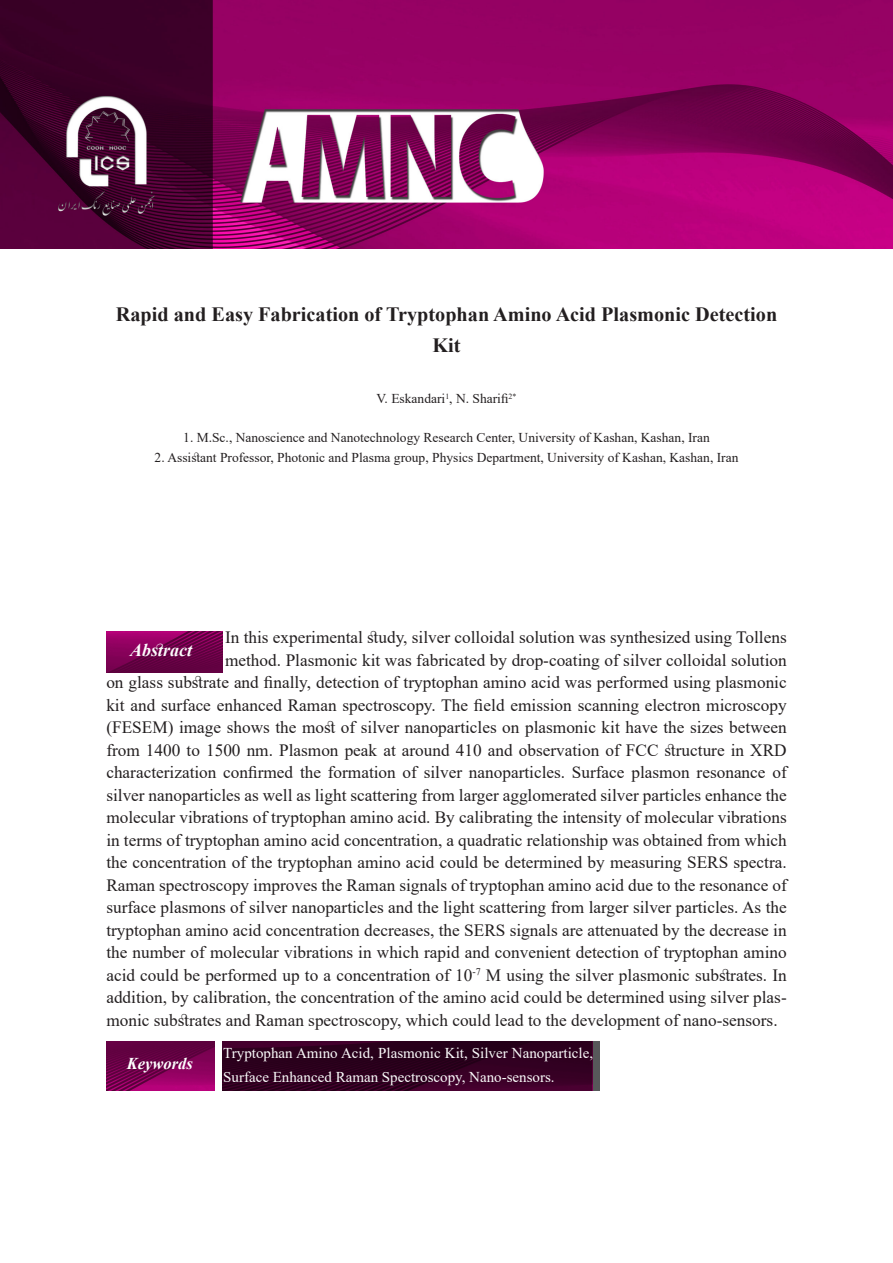
<style>
.page{position:relative;width:893px;height:1263px;background:#fff}
.page>*{position:absolute;margin:0;border:0;box-sizing:border-box;transform-origin:0 0}
.English{font:700 20.25px/31.5px "Times New Roman";color:#231f20;text-align:center}
.t1{font:italic 700 18px "Times New Roman";color:#fcfcfc}
.English-2{font:17.25px/22.5px "Times New Roman";color:#231f20;text-align:right}
.t2{font:italic 700 16.5px "Times New Roman";color:#fff}
.English-3{font:15px/24px "Times New Roman";color:#fafafa}
.English-4{font:13.5px "Times New Roman";color:#231f20}
.English-5{font:7.8px "Times New Roman";color:#231f20}
</style>
<div class="page">
<img style="left:0;top:0;width:893px;height:249px">
<img style="left:106px;top:631px;width:116px;height:42px">
<img style="left:106px;top:1042px;width:108px;height:49px">
<svg style="left:222px;top:1042px;width:378px;height:49px;fill:#2d001e"></svg>
<p class="English" style="left:116px;top:298px;width:663px">Rapid and Easy Fabrication of Tryptophan Amino Acid Plasmonic Detection<br>Kit</p>
<p class="English-4" style="left:377px;top:389px;width:133px">.V Eskandari N, . Sharifi</p>
<p class="English-5" style="left:509px;top:391px;width:9px">*2</p>
<p class="English-4" style="left:183px;top:428px;width:528px">1. M.Sc., Nanoscience and Nanotechnology Research Center, University of Kashan, Kashan, Iran</p>
<p class="English-4" style="left:155px;top:448px;width:585px">2. Assistant Professor, Photonic and Plasma group, Physics Department, University of Kashan, Kashan, Iran</p>
<p class="English-5" style="left:445px;top:391px;width:5px">1</p>
<p class="English-2" style="left:106px;top:626px;width:682px">In this experimental study, silver colloidal solution was synthesized using Tollens<br>method. Plasmonic kit was fabricated by drop-coating of silver colloidal solution<br>on glass substrate and finally, detection of tryptophan amino acid was performed using plasmonic kit and surface enhanced Raman spectroscopy. The field emission scanning electron microscopy (FESEM) image shows the most of silver nanoparticles on plasmonic kit have the sizes between from 1400 to 1500 nm. Plasmon peak at around 410 and observation of FCC structure in XRD characterization confirmed the formation of silver nanoparticles. Surface plasmon resonance of silver nanoparticles as well as light scattering from larger agglomerated silver particles enhance the molecular vibrations of tryptophan amino acid. By calibrating the intensity of molecular vibrations in terms of tryptophan amino acid concentration a, quadratic relationship was obtained from which the concentration of the tryptophan amino acid could be determined by measuring SERS spectra.<br>Raman spectroscopy improves the Raman signals of tryptophan amino acid due to the resonance of surface plasmons of silver nanoparticles and the light scattering from larger silver particles. As the tryptophan amino acid concentration decreases, the SERS signals are attenuated by the decrease in the number of molecular vibrations in which rapid and convenient detection of tryptophan amino acid could be performed up to a concentration of 10<sup>-7</sup> M using the silver plasmonic substrates. In</p>
<p class="English-2" style="left:106px;top:1008px;width:673px">monic substrates and Raman spectroscopy, which could lead to the development of nano-sensors.</p>
<p class="t1" style="left:130px;top:637px;width:63px">Abstract</p>
<p class="English-2" style="left:106px;top:986px;width:682px">addition, by calibration, the concentration of the amino acid could be determined using silver plas-</p>
<p class="t2" style="left:127px;top:1052px;width:67px">Keywords</p>
<p class="English-3" style="left:223px;top:1040px;width:371px">Tryptophan Amino Acid, Plasmonic Kit, Silver Nanoparticle,<br>Surface Enhanced Raman Spectroscopy, Nano-sensors.</p>
</div>
